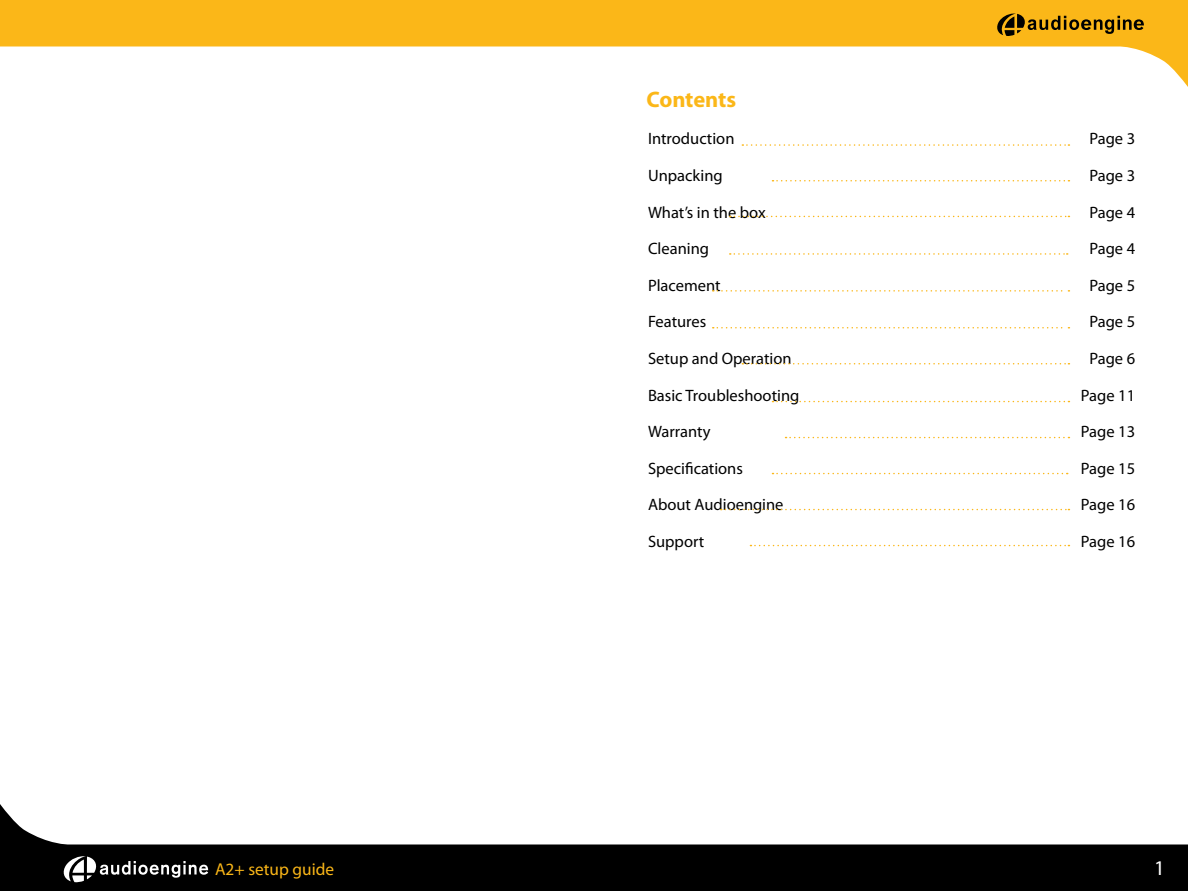
<style>
.page{position:relative;width:1188px;height:891px;background:#fff}
.page>*{position:absolute;margin:0;border:0;box-sizing:border-box;transform-origin:0 0}
.t1{font:700 22.5px "Myriad Pro";letter-spacing:-.005em;color:#fbb718}
.t2{font:21px "Myriad Pro";color:#fff}
.t3{font:17.25px "Myriad Pro";color:#fbb718}
.t4{font:16.5px "Myriad Pro";color:#000}
</style>
<div class="page">
<svg style="left:0;top:804px;width:1188px;height:87px;fill:#000"></svg>
<svg style="left:0;top:0;width:1188px;height:87px;fill:#fbb718"></svg>
<svg style="left:62px;top:855px;width:146px;height:27px"></svg>
<svg style="left:997px;top:14px;width:147px;height:22px;background:#af8010"></svg>
<svg style="left:742px;top:144px;width:327px;height:2px"></svg>
<svg style="left:772px;top:180px;width:297px;height:2px"></svg>
<svg style="left:730px;top:216px;width:339px;height:1px"></svg>
<svg style="left:730px;top:253px;width:338px;height:2px"></svg>
<svg style="left:713px;top:290px;width:356px;height:2px"></svg>
<svg style="left:713px;top:327px;width:356px;height:1px"></svg>
<svg style="left:742px;top:363px;width:327px;height:1px"></svg>
<svg style="left:772px;top:401px;width:297px;height:1px"></svg>
<svg style="left:786px;top:437px;width:283px;height:1px"></svg>
<svg style="left:772px;top:473px;width:296px;height:1px"></svg>
<svg style="left:721px;top:509px;width:348px;height:1px"></svg>
<svg style="left:750px;top:545px;width:319px;height:1px"></svg>
<h1 class="t1" style="left:646px;top:84px;width:91px">Contents</h1>
<p class="t4" style="left:648px;top:129px;width:88px">Introduction</p>
<p class="t4" style="left:648px;top:165px;width:76px">Unpacking</p>
<p class="t4" style="left:648px;top:202px;width:119px">What’s in the box</p>
<p class="t4" style="left:648px;top:238px;width:63px">Cleaning</p>
<p class="t4" style="left:648px;top:275px;width:74px">Placement</p>
<p class="t4" style="left:648px;top:312px;width:60px">Features</p>
<p class="t4" style="left:648px;top:348px;width:145px">Setup and Operation</p>
<p class="t4" style="left:648px;top:385px;width:153px">Basic Troubleshooting</p>
<p class="t4" style="left:648px;top:421px;width:64px">Warranty</p>
<p class="t4" style="left:648px;top:458px;width:97px">Specifications</p>
<p class="t4" style="left:648px;top:495px;width:137px">About Audioengine</p>
<p class="t4" style="left:648px;top:531px;width:58px">Support</p>
<p class="t4" style="left:1089px;top:129px;width:47px">Page 3</p>
<p class="t4" style="left:1089px;top:165px;width:47px">Page 3</p>
<p class="t4" style="left:1089px;top:202px;width:47px">Page 4</p>
<p class="t4" style="left:1089px;top:238px;width:47px">Page 4</p>
<p class="t4" style="left:1089px;top:275px;width:47px">Page 5</p>
<p class="t4" style="left:1089px;top:312px;width:47px">Page 5</p>
<p class="t4" style="left:1089px;top:348px;width:47px">Page 6</p>
<p class="t4" style="left:1081px;top:385px;width:56px">Page 11</p>
<p class="t4" style="left:1081px;top:421px;width:56px">Page 13</p>
<p class="t4" style="left:1081px;top:458px;width:56px">Page 15</p>
<p class="t4" style="left:1081px;top:495px;width:56px">Page 16</p>
<p class="t4" style="left:1081px;top:531px;width:56px">Page 16</p>
<p class="t3" style="left:215px;top:859px;width:121px">A2+ setup guide</p>
<p class="t2" style="left:1154px;top:855px;width:12px">1</p>
</div>
